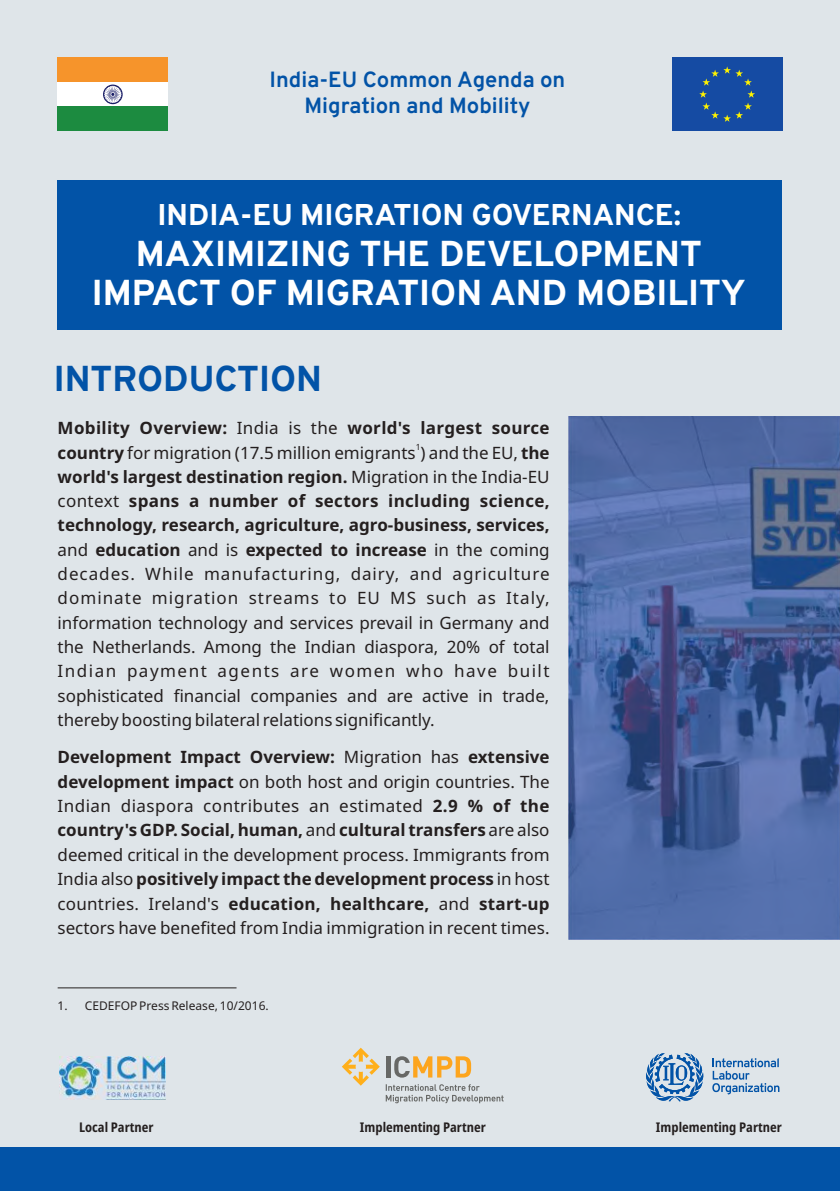
<style>
.page{position:relative;width:840px;height:1191px;background:#fff}
.page>*{position:absolute;margin:0;border:0;box-sizing:border-box;transform-origin:0 0}
.t1{font:800 36px/39.2px "Overpass";color:#fff;text-align:center}
.t2{font:800 36px "Overpass";color:#0253a7}
.t3{font:800 30px "Overpass";color:#fff}
.t4{font:700 22px/26.2px "Overpass";color:#0253a7;text-align:center}
.t5{font:17px/24.4px "Noto Sans";color:#241f1f;text-align:justify}
.t6{font:700 17px "Noto Sans";letter-spacing:.02em;color:#241f1f}
.t7{font:700 condensed 13.4px "Noto Sans";color:#241f1f}
.t8{font:12px "Noto Sans";color:#241f1f}
.t9{font:8.4px "Noto Sans";color:#241f1f}
.s1{font-weight:400}
.s2{font-weight:700}
</style>
<div class="page">
<div style="left:0;top:0;width:839px;height:1191px;background:#dfe5e9"></div>
<div style="left:671px;top:58px;width:110px;height:73px;background:#154ba3"></div>
<svg style="left:699px;top:66px;width:55px;height:56px"></svg>
<div style="left:58px;top:58px;width:110px;height:73px;background:#f6942b"></div>
<div style="left:58px;top:82px;width:110px;height:25px;background:#fff"></div>
<div style="left:58px;top:107px;width:110px;height:24px;background:#1c8b40"></div>
<svg style="left:103px;top:85px;width:20px;height:19px"></svg>
<svg style="left:104px;top:85px;width:18px;height:18px"></svg>
<div style="left:58px;top:180px;width:723px;height:149px;background:#0253a7"></div>
<hr style="left:58px;top:987px;width:178px;height:1px;background:#241f1f">
<div style="left:0;top:1147px;width:839px;height:44px;background:#0253a7"></div>
<hr style="left:386px;top:1056px;width:4px;height:21px;background:#676866">
<svg style="left:385px;top:1084px;width:118px;height:19px"></svg>
<svg style="left:394px;top:1056px;width:77px;height:21px"></svg>
<svg style="left:342px;top:1047px;width:37px;height:38px"></svg>
<img style="left:568px;top:416px;width:271px;height:523px">
<svg style="left:712px;top:1058px;width:67px;height:36px"></svg>
<svg style="left:646px;top:1053px;width:58px;height:48px"></svg>
<img style="left:60px;top:1056px;width:105px;height:43px">
<p class="t4" style="left:269px;top:68px;width:297px">India-EU Common Agenda on<br>Migration and Mobility</p>
<h2 class="t3" style="left:157px;top:203px;width:525px">INDIA-EU MIGRATION GOVERNANCE:</h2>
<h1 class="t1" style="left:92px;top:237px;width:655px">MAXIMIZING THE DEVELOPMENT<br>IMPACT OF MIGRATION AND MOBILITY</h1>
<h1 class="t2" style="left:54px;top:364px;width:270px">INTRODUCTION</h1>
<p class="t6" style="left:58px;top:416px;width:493px">Mobility Overview: <span class="s1">India is the</span> world's largest source</p>
<p class="t9" style="left:415px;top:441px;width:6px">1</p>
<p class="t5" style="left:58px;top:440px;width:493px"><span class="s2">country</span> for migration (17.5 million emigrants ) and the EU, <span class="s2">the world's largest destination region.</span> Migration in the India-EU context <span class="s2">spans a number of sectors including science, technology, research, agriculture, agro-business, services, </span>and <span class="s2">education</span> and is <span class="s2">expected to increase</span> in the coming decades. While manufacturing, dairy, and agriculture dominate migration streams to EU MS such as Italy, information technology and services prevail in Germany and the Netherlands. Among the Indian diaspora, 20% of total Indian payment agents are women who have built sophisticated financial companies and are active in trade, thereby boosting bilateral relations significantly.</p>
<p class="t5" style="left:57px;top:744px;width:493px"><span class="s2">Development Impact Overview:</span> Migration has <span class="s2">extensive development impact</span> on both host and origin countries. The Indian diaspora contributes an estimated <span class="s2">2.9 % of the country's GDP. Social, human,</span> and <span class="s2">cultural transfers</span> are also deemed critical in the development process. Immigrants from India also <span class="s2">positively impact the development process</span> in host countries. Ireland's <span class="s2">education, healthcare,</span> and <span class="s2">start-up </span>sectors have benefited from India immigration in recent times.</p>
<p class="t8" style="left:58px;top:997px;width:212px">1. CEDEFOP Press Release, 10/2016.</p>
<p class="t7" style="left:79px;top:1117px;width:76px">Local Partner</p>
<p class="t7" style="left:360px;top:1117px;width:127px">Implementing Partner</p>
<p class="t7" style="left:655px;top:1117px;width:127px">Implementing Partner</p>
</div>
